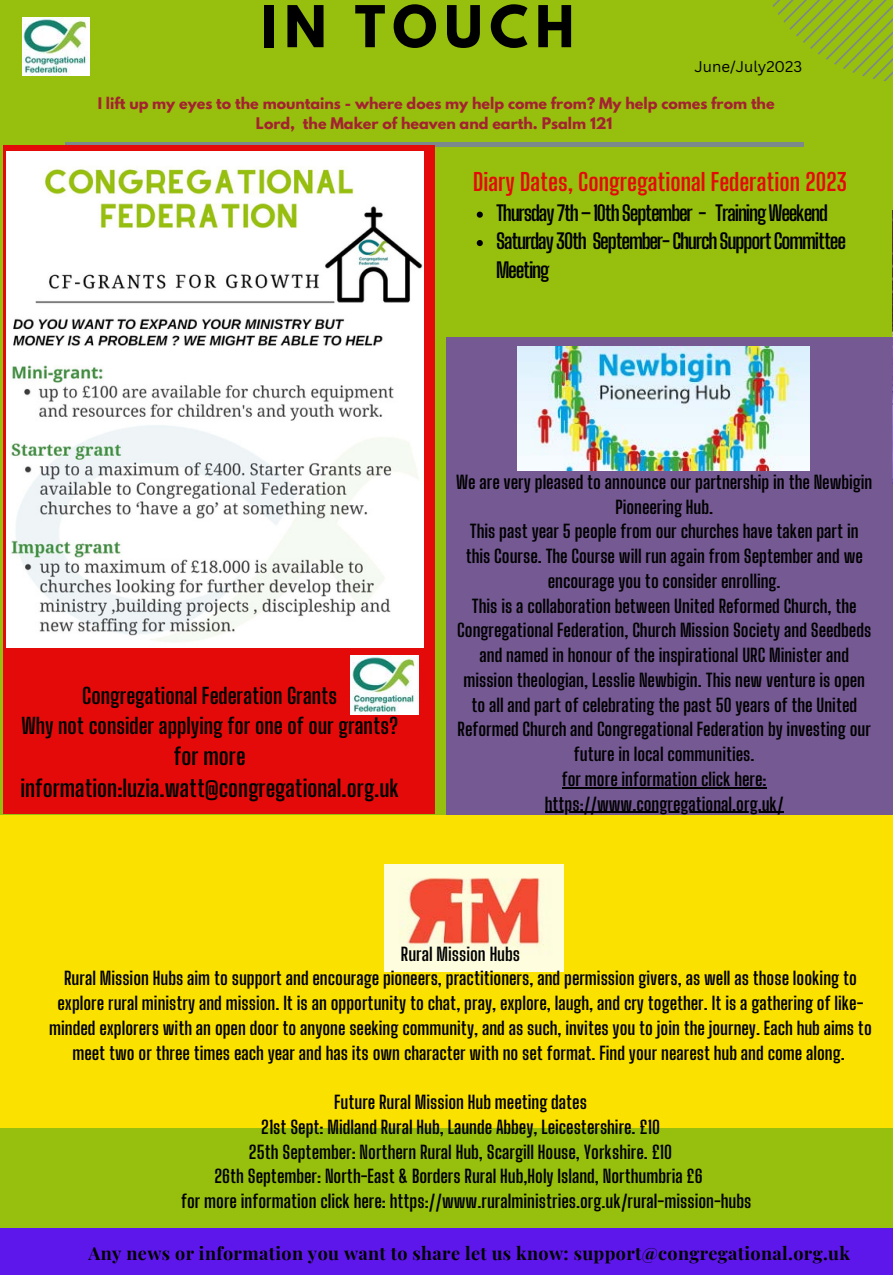
<style>
.page{position:relative;width:893px;height:1276px;background:#fff}
.page>*{position:absolute;margin:0;border:0;box-sizing:border-box;transform-origin:0 0}
.t1{font:700 51px "League Spartan";letter-spacing:.14em;color:#000}
.t2{font:700 23.85px "Big Shoulders Display";color:#e40a0a}
.t3{font:700 23.1px/31.5px "Big Shoulders Display";color:#000;text-align:center}
.t4{font:700 21.6px "Big Shoulders Display";color:#000}
.t5{font:700 20.85px/28.3px "Big Shoulders Display";letter-spacing:-.055em;color:#000}
.t6{font:700 18px/24.8px "Big Shoulders Display";color:#000;text-align:center}
.t7{font:700 18px "Playfair Display";letter-spacing:.02em;color:#000}
.t8{font:15px "Canva Sans";color:#000}
.t9{font:700 14.25px/19.5px "League Spartan";color:#a32330;text-align:center}
</style>
<div class="page">
<div style="left:0;top:0;width:892px;height:1275px;background:#97bf0d"></div>
<svg style="left:772px;top:0;width:120px;height:81px"></svg>
<svg style="left:65px;top:142px;width:738px;height:5px;background:#877a7c"></svg>
<img style="left:892px;top:210px;width:1px;height:273px">
<img style="left:22px;top:17px;width:67px;height:59px">
<div style="left:446px;top:337px;width:446px;height:481px;background:#745993"></div>
<div style="left:0;top:815px;width:892px;height:313px;background:#fae100"></div>
<div style="left:0;top:1229px;width:892px;height:46px;background:#5e17eb"></div>
<div style="left:3px;top:146px;width:431px;height:668px;background:#e40a0a"></div>
<img style="left:350px;top:656px;width:68px;height:58px">
<img style="left:518px;top:346px;width:291px;height:124px">
<img style="left:7px;top:151px;width:416px;height:496px">
<img style="left:384px;top:865px;width:179px;height:106px">
<svg style="left:476px;top:212px;width:7px;height:6px"></svg>
<svg style="left:476px;top:240px;width:7px;height:6px"></svg>
<hr style="left:562px;top:787px;width:204px;height:1px;background:#000">
<hr style="left:544px;top:812px;width:239px;height:1px;background:#000">
<p class="t1" style="left:261px;top:1px;width:314px">IN TOUCH</p>
<p class="t8" style="left:694px;top:56px;width:109px">June/July2023</p>
<p class="t9" style="left:98px;top:95px;width:678px">I lift up my eyes to the mountains - where does my help come from? My help comes from the<br>Lord, the Maker of heaven and earth. Psalm 121</p>
<p class="t2" style="left:473px;top:168px;width:375px">Diary Dates, Congregational Federation 2023</p>
<p class="t5" style="left:496px;top:198px;width:333px">Thursday 7th – 10th September - Training Weekend</p>
<p class="t5" style="left:496px;top:227px;width:351px">Saturday 30th September- Church Support Committee<br>Meeting</p>
<p class="t4" style="left:82px;top:683px;width:256px">Congregational Federation Grants</p>
<p class="t4" style="left:21px;top:712px;width:378px">Why not consider applying for one of our grants?</p>
<p class="t3" style="left:20px;top:740px;width:380px">for more information:luzia.watt@congregational.org.uk</p>
<p class="t6" style="left:456px;top:470px;width:418px">We are very pleased to announce our partnership in the Newbigin<br>Pioneering Hub.</p>
<p class="t6" style="left:465px;top:519px;width:398px">This past year 5 people from our churches have taken part in this Course. The Course will run again from September and we encourage you to consider enrolling.</p>
<p class="t6" style="left:457px;top:593px;width:415px">This is a collaboration between United Reformed Church, the Congregational Federation, Church Mission Society and Seedbeds and named in honour of the inspirational URC Minister and mission theologian, Lesslie Newbigin. This new venture is open to all and part of celebrating the past 50 years of the United Reformed Church and Congregational Federation by investing our future in local communities.</p>
<p class="t6" style="left:544px;top:766px;width:240px">for more information click here: https://www.congregational.org.uk/</p>
<p class="t6" style="left:401px;top:941px;width:121px">Rural Mission Hubs</p>
<p class="t6" style="left:49px;top:966px;width:824px">Rural Mission Hubs aim to support and encourage pioneers, practitioners, and permission givers, as well as those looking to explore rural ministry and mission. It is an opportunity to chat, pray, explore, laugh, and cry together. It is a gathering of like&shy;minded explorers with an open door to anyone seeking community, and as such, invites you to join the journey. Each hub aims to meet two or three times each year and has its own character with no set format. Find your nearest hub and come along.</p>
<p class="t6" style="left:334px;top:1090px;width:254px">Future Rural Mission Hub meeting dates</p>
<p class="t6" style="left:261px;top:1114px;width:400px">21st Sept: Midland Rural Hub, Launde Abbey, Leicestershire. £10</p>
<p class="t6" style="left:249px;top:1139px;width:424px">25th September: Northern Rural Hub, Scargill House, Yorkshire. £10</p>
<p class="t6" style="left:214px;top:1164px;width:490px">26th September: North-East &amp; Borders Rural Hub,Holy Island, Northumbria £6</p>
<p class="t6" style="left:181px;top:1188px;width:571px">for more information click here: https://www.ruralministries.org.uk/rural-mission-hubs</p>
<p class="t7" style="left:88px;top:1240px;width:763px">Any news or information you want to share let us know: support@congregational.org.uk</p>
</div>
